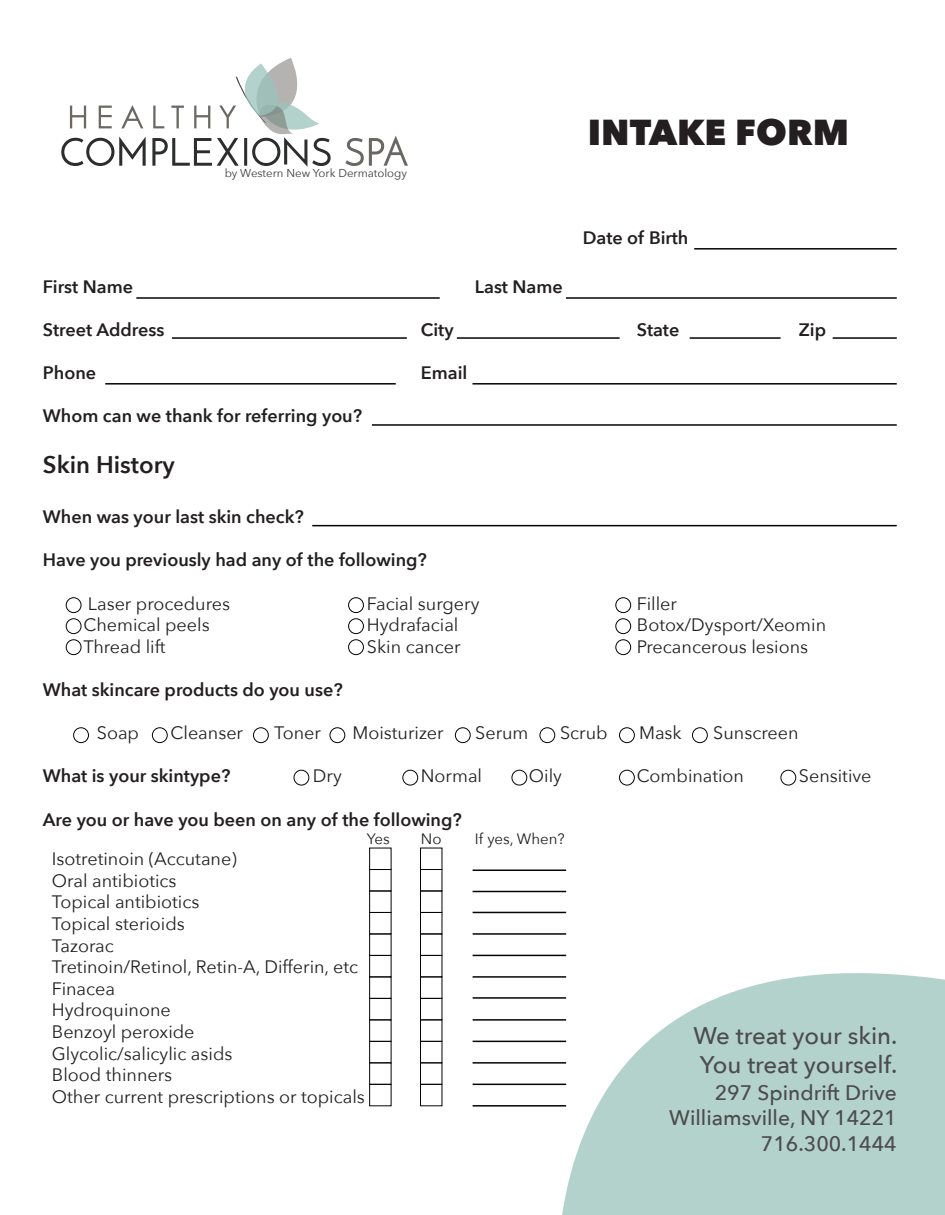
<style>
.page{position:relative;width:945px;height:1215px;background:#fff}
.page>*{position:absolute;margin:0;border:0;box-sizing:border-box;transform-origin:0 0}
.t1{font:800 36px "Avenir Next";color:#231f20}
.t2{font:500 24px/28.8px "Avenir Next";color:#4c4c4c}
.t3{font:600 24px "Avenir Next";color:#231f20}
.t4{font:500 21px/25.2px "Avenir Next";color:#4c4c4c;text-align:right}
.t5{font:18px/21.6px "Avenir Next";color:#231f20}
.t6{font:600 18px "Avenir Next";color:#231f20}
.t7{font:15px "Avenir Next";color:#231f20}
.t8{font:11.4px "Avenir Next";color:#3e3e3f}
</style>
<div class="page">
<svg style="left:70px;top:106px;width:16px;height:22px"></svg>
<svg style="left:99px;top:106px;width:13px;height:22px"></svg>
<svg style="left:121px;top:106px;width:22px;height:22px"></svg>
<svg style="left:61px;top:136px;width:85px;height:30px"></svg>
<svg style="left:345px;top:136px;width:63px;height:30px"></svg>
<svg style="left:152px;top:58px;width:179px;height:109px"></svg>
<svg style="left:557px;top:973px;width:388px;height:242px;fill:#b4d2cc"></svg>
<hr style="left:136px;top:297px;width:304px;height:2px;background:#040503">
<hr style="left:566px;top:297px;width:331px;height:2px;background:#040503">
<hr style="left:694px;top:248px;width:203px;height:2px;background:#040503">
<hr style="left:172px;top:337px;width:235px;height:2px;background:#040503">
<hr style="left:457px;top:337px;width:163px;height:2px;background:#040503">
<hr style="left:690px;top:337px;width:91px;height:2px;background:#040503">
<hr style="left:833px;top:337px;width:64px;height:2px;background:#040503">
<hr style="left:105px;top:383px;width:291px;height:2px;background:#040503">
<hr style="left:473px;top:383px;width:424px;height:2px;background:#040503">
<hr style="left:372px;top:424px;width:525px;height:2px;background:#040503">
<hr style="left:312px;top:525px;width:585px;height:1px;background:#040503">
<div style="left:66px;top:598px;width:15px;height:15px;border:1px solid #040503;border-radius:50%"></div>
<div style="left:66px;top:619px;width:15px;height:15px;border:1px solid #040503;border-radius:50%"></div>
<div style="left:66px;top:640px;width:15px;height:15px;border:1px solid #040503;border-radius:50%"></div>
<div style="left:348px;top:598px;width:16px;height:15px;border:1px solid #040503;border-radius:50%"></div>
<div style="left:348px;top:619px;width:16px;height:15px;border:1px solid #040503;border-radius:50%"></div>
<div style="left:348px;top:640px;width:16px;height:15px;border:1px solid #040503;border-radius:50%"></div>
<div style="left:616px;top:598px;width:15px;height:15px;border:1px solid #040503;border-radius:50%"></div>
<div style="left:616px;top:619px;width:15px;height:15px;border:1px solid #040503;border-radius:50%"></div>
<div style="left:616px;top:640px;width:15px;height:15px;border:1px solid #040503;border-radius:50%"></div>
<div style="left:73px;top:728px;width:16px;height:15px;border:1px solid #040503;border-radius:50%"></div>
<div style="left:152px;top:728px;width:15px;height:15px;border:1px solid #040503;border-radius:50%"></div>
<div style="left:253px;top:728px;width:16px;height:15px;border:1px solid #040503;border-radius:50%"></div>
<div style="left:330px;top:728px;width:15px;height:15px;border:1px solid #040503;border-radius:50%"></div>
<div style="left:455px;top:728px;width:15px;height:15px;border:1px solid #040503;border-radius:50%"></div>
<div style="left:540px;top:728px;width:15px;height:15px;border:1px solid #040503;border-radius:50%"></div>
<div style="left:619px;top:728px;width:16px;height:15px;border:1px solid #040503;border-radius:50%"></div>
<div style="left:692px;top:728px;width:16px;height:15px;border:1px solid #040503;border-radius:50%"></div>
<div style="left:294px;top:770px;width:15px;height:15px;border:1px solid #040503;border-radius:50%"></div>
<div style="left:403px;top:770px;width:15px;height:15px;border:1px solid #040503;border-radius:50%"></div>
<div style="left:512px;top:770px;width:15px;height:15px;border:1px solid #040503;border-radius:50%"></div>
<div style="left:619px;top:770px;width:16px;height:15px;border:1px solid #040503;border-radius:50%"></div>
<div style="left:781px;top:770px;width:15px;height:15px;border:1px solid #040503;border-radius:50%"></div>
<div style="left:369px;top:848px;width:22px;height:22px;border:1px solid #040503"></div>
<div style="left:369px;top:869px;width:22px;height:22px;border:1px solid #040503"></div>
<div style="left:369px;top:891px;width:22px;height:22px;border:1px solid #040503"></div>
<div style="left:369px;top:912px;width:22px;height:22px;border:1px solid #040503"></div>
<div style="left:369px;top:934px;width:22px;height:22px;border:1px solid #040503"></div>
<div style="left:369px;top:955px;width:22px;height:22px;border:1px solid #040503"></div>
<div style="left:369px;top:977px;width:22px;height:22px;border:1px solid #040503"></div>
<div style="left:369px;top:998px;width:22px;height:22px;border:1px solid #040503"></div>
<div style="left:369px;top:1020px;width:22px;height:22px;border:1px solid #040503"></div>
<div style="left:369px;top:1041px;width:22px;height:22px;border:1px solid #040503"></div>
<div style="left:369px;top:1063px;width:22px;height:22px;border:1px solid #040503"></div>
<div style="left:369px;top:1084px;width:22px;height:22px;border:1px solid #040503"></div>
<div style="left:420px;top:848px;width:22px;height:22px;border:1px solid #040503"></div>
<div style="left:420px;top:869px;width:22px;height:22px;border:1px solid #040503"></div>
<div style="left:420px;top:891px;width:22px;height:22px;border:1px solid #040503"></div>
<div style="left:420px;top:912px;width:22px;height:22px;border:1px solid #040503"></div>
<div style="left:420px;top:934px;width:22px;height:22px;border:1px solid #040503"></div>
<div style="left:420px;top:955px;width:22px;height:22px;border:1px solid #040503"></div>
<div style="left:420px;top:977px;width:22px;height:22px;border:1px solid #040503"></div>
<div style="left:420px;top:998px;width:22px;height:22px;border:1px solid #040503"></div>
<div style="left:420px;top:1020px;width:22px;height:22px;border:1px solid #040503"></div>
<div style="left:420px;top:1041px;width:22px;height:22px;border:1px solid #040503"></div>
<div style="left:420px;top:1063px;width:22px;height:22px;border:1px solid #040503"></div>
<div style="left:420px;top:1084px;width:22px;height:22px;border:1px solid #040503"></div>
<hr style="left:473px;top:870px;width:93px;height:1px;background:#040503">
<hr style="left:473px;top:891px;width:93px;height:1px;background:#040503">
<hr style="left:473px;top:912px;width:93px;height:1px;background:#040503">
<hr style="left:473px;top:933px;width:93px;height:2px;background:#040503">
<hr style="left:473px;top:955px;width:93px;height:1px;background:#040503">
<hr style="left:473px;top:976px;width:93px;height:2px;background:#040503">
<hr style="left:473px;top:997px;width:93px;height:2px;background:#040503">
<hr style="left:473px;top:1019px;width:93px;height:2px;background:#040503">
<hr style="left:473px;top:1041px;width:93px;height:1px;background:#040503">
<hr style="left:473px;top:1062px;width:93px;height:2px;background:#040503">
<hr style="left:473px;top:1084px;width:93px;height:1px;background:#040503">
<hr style="left:473px;top:1105px;width:93px;height:2px;background:#040503">
<p class="t8" style="left:225px;top:163px;width:184px">by Western New York Dermatology</p>
<h1 class="t1" style="left:588px;top:110px;width:263px">INTAKE FORM</h1>
<p class="t6" style="left:583px;top:223px;width:107px">Date of Birth</p>
<p class="t6" style="left:43px;top:271px;width:92px">First Name</p>
<p class="t6" style="left:475px;top:271px;width:90px">Last Name</p>
<p class="t6" style="left:43px;top:314px;width:123px">Street Address</p>
<p class="t6" style="left:421px;top:314px;width:34px">City</p>
<p class="t6" style="left:637px;top:314px;width:44px">State</p>
<p class="t6" style="left:799px;top:314px;width:29px">Zip</p>
<p class="t6" style="left:43px;top:358px;width:55px">Phone</p>
<p class="t6" style="left:421px;top:358px;width:48px">Email</p>
<p class="t6" style="left:43px;top:401px;width:321px">Whom can we thank for referring you?</p>
<h2 class="t3" style="left:43px;top:444px;width:133px">Skin History</h2>
<p class="t6" style="left:43px;top:502px;width:262px">When was your last skin check?</p>
<p class="t6" style="left:43px;top:545px;width:386px">Have you previously had any of the following?</p>
<p class="t5" style="left:88px;top:592px;width:144px">Laser procedures</p>
<p class="t5" style="left:367px;top:592px;width:114px">Facial surgery</p>
<p class="t5" style="left:637px;top:592px;width:42px">Filler</p>
<p class="t5" style="left:83px;top:613px;width:128px">Chemical peels</p>
<p class="t5" style="left:367px;top:613px;width:93px">Hydrafacial</p>
<p class="t5" style="left:637px;top:613px;width:191px">Botox/Dysport/Xeomin</p>
<p class="t5" style="left:83px;top:635px;width:84px">Thread lift</p>
<p class="t5" style="left:367px;top:635px;width:95px">Skin cancer</p>
<p class="t5" style="left:637px;top:635px;width:173px">Precancerous lesions</p>
<p class="t6" style="left:43px;top:674px;width:301px">What skincare products do you use?</p>
<p class="t5" style="left:97px;top:721px;width:44px">Soap</p>
<p class="t5" style="left:171px;top:721px;width:74px">Cleanser</p>
<p class="t5" style="left:274px;top:721px;width:48px">Toner</p>
<p class="t5" style="left:352px;top:721px;width:93px">Moisturizer</p>
<p class="t5" style="left:475px;top:721px;width:55px">Serum</p>
<p class="t5" style="left:560px;top:721px;width:49px">Scrub</p>
<p class="t5" style="left:639px;top:721px;width:44px">Mask</p>
<p class="t5" style="left:713px;top:721px;width:87px">Sunscreen</p>
<p class="t6" style="left:43px;top:761px;width:189px">What is your skintype?</p>
<p class="t5" style="left:313px;top:765px;width:30px">Dry</p>
<p class="t5" style="left:421px;top:765px;width:63px">Normal</p>
<p class="t5" style="left:529px;top:765px;width:35px">Oily</p>
<p class="t5" style="left:637px;top:765px;width:109px">Combination</p>
<p class="t5" style="left:799px;top:765px;width:74px">Sensitive</p>
<p class="t6" style="left:43px;top:804px;width:420px">Are you or have you been on any of the following?</p>
<p class="t7" style="left:367px;top:826px;width:24px">Yes</p>
<p class="t7" style="left:421px;top:826px;width:22px">No</p>
<p class="t7" style="left:475px;top:826px;width:91px">If yes, When?</p>
<p class="t5" style="left:52px;top:847px;width:315px">Isotretinoin (Accutane)<br>Oral antibiotics<br>Topical antibiotics<br>Topical sterioids<br>Tazorac<br>Tretinoin/Retinol, Retin-A, Differin, etc<br>Finacea<br>Hydroquinone<br>Benzoyl peroxide<br>Glycolic/salicylic asids<br>Blood thinners<br>Other current prescriptions or topicals</p>
<h2 class="t2" style="left:693px;top:1020px;width:206px">We treat your skin.<br>You treat yourself.</h2>
<p class="t4" style="left:669px;top:1080px;width:229px">297 Spindrift Drive<br>Williamsville, NY 14221<br>716.300.1444</p>
</div>
